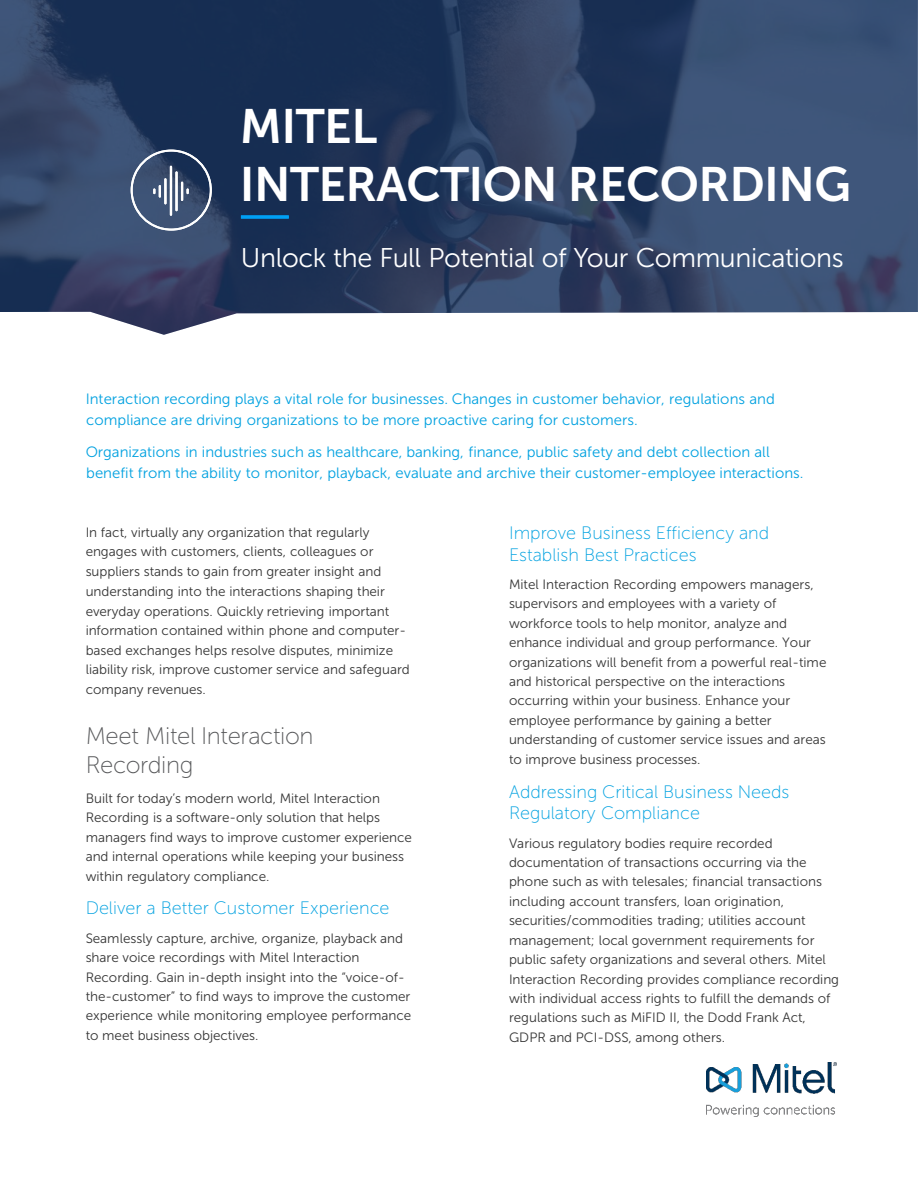
<style>
.page{position:relative;width:918px;height:1188px;background:#fff}
.page>*{position:absolute;margin:0;border:0;box-sizing:border-box;transform-origin:0 0}
.t1{font:48px/57.6px "Museo Sans 700";letter-spacing:-.015em;color:#fff}
.t2{font:27px "Museo Sans 300";letter-spacing:-.015em;color:#fff}
.t3{font:24px/28.8px "Museo Sans 100";letter-spacing:-.015em;color:#58595b}
.t4{font:18px/21.6px "Museo Sans 100";color:#00a1e0}
.t5{font:15px/21px "Museo Sans 300";color:#00a1e0}
.t6{font:13.5px/19.5px "Museo Sans 300";color:#353535}
</style>
<div class="page">
<img style="left:706px;top:1063px;width:131px;height:53px">
<img style="left:0;top:0;width:918px;height:335px">
<hr style="left:241px;top:215px;width:48px;height:3px;background:#00a0f4">
<hr style="left:241px;top:216px;width:48px;height:3px;background:#00a0f4">
<svg style="left:131px;top:150px;width:81px;height:81px"></svg>
<hr style="left:164px;top:178px;width:3px;height:26px;background:#fff">
<h1 class="t1" style="left:240px;top:98px;width:613px">MITEL<br>INTERACTION RECORDING</h1>
<p class="t2" style="left:241px;top:243px;width:605px">Unlock the Full Potential of Your Communications</p>
<p class="t5" style="left:86px;top:389px;width:691px">Interaction recording plays a vital role for businesses. Changes in customer behavior, regulations and compliance are driving organizations to be more proactive caring for customers.</p>
<p class="t5" style="left:86px;top:441px;width:719px">Organizations in industries such as healthcare, banking, finance, public safety and debt collection all benefit from the ability to monitor, playback, evaluate and archive their customer-employee interactions.</p>
<p class="t6" style="left:86px;top:522px;width:297px">In fact, virtually any organization that regularly engages with customers, clients, colleagues or suppliers stands to gain from greater insight and</p>
<p class="t6" style="left:86px;top:582px;width:326px">understanding into the interactions shaping their everyday operations. Quickly retrieving important information contained within phone and computer&shy;based exchanges helps resolve disputes, minimize liability risk, improve customer service and safeguard company revenues.</p>
<p class="t3" style="left:86px;top:722px;width:229px">Meet Mitel Interaction<br>Recording</p>
<p class="t6" style="left:86px;top:789px;width:328px">Built for today’s modern world, Mitel Interaction Recording is a software-only solution that helps managers find ways to improve customer experience and internal operations while keeping your business within regulatory compliance.</p>
<p class="t4" style="left:86px;top:898px;width:305px">Deliver a Better Customer Experience</p>
<p class="t6" style="left:86px;top:928px;width:327px">Seamlessly capture, archive, organize, playback and share voice recordings with Mitel Interaction Recording. Gain in-depth insight into the “voice-of&shy;the-customer” to find ways to improve the customer experience while monitoring employee performance to meet business objectives.</p>
<p class="t4" style="left:509px;top:522px;width:262px">Improve Business Efficiency and<br>Establish Best Practices</p>
<p class="t6" style="left:509px;top:575px;width:319px">Mitel Interaction Recording empowers managers, supervisors and employees with a variety of workforce tools to help monitor, analyze and enhance individual and group performance. Your organizations will benefit from a powerful real-time and historical perspective on the interactions occurring within your business. Enhance your employee performance by gaining a better understanding of customer service issues and areas to improve business processes.</p>
<p class="t4" style="left:509px;top:781px;width:282px">Addressing Critical Business Needs<br>Regulatory Compliance</p>
<p class="t6" style="left:509px;top:833px;width:332px">Various regulatory bodies require recorded documentation of transactions occurring via the phone such as with telesales; financial transactions including account transfers, loan origination, securities/commodities trading; utilities account management; local government requirements for public safety organizations and several others. Mitel Interaction Recording provides compliance recording with individual access rights to fulfill the demands of regulations such as MiFID II, the Dodd Frank Act, GDPR and PCI-DSS, among others.</p>
</div>
